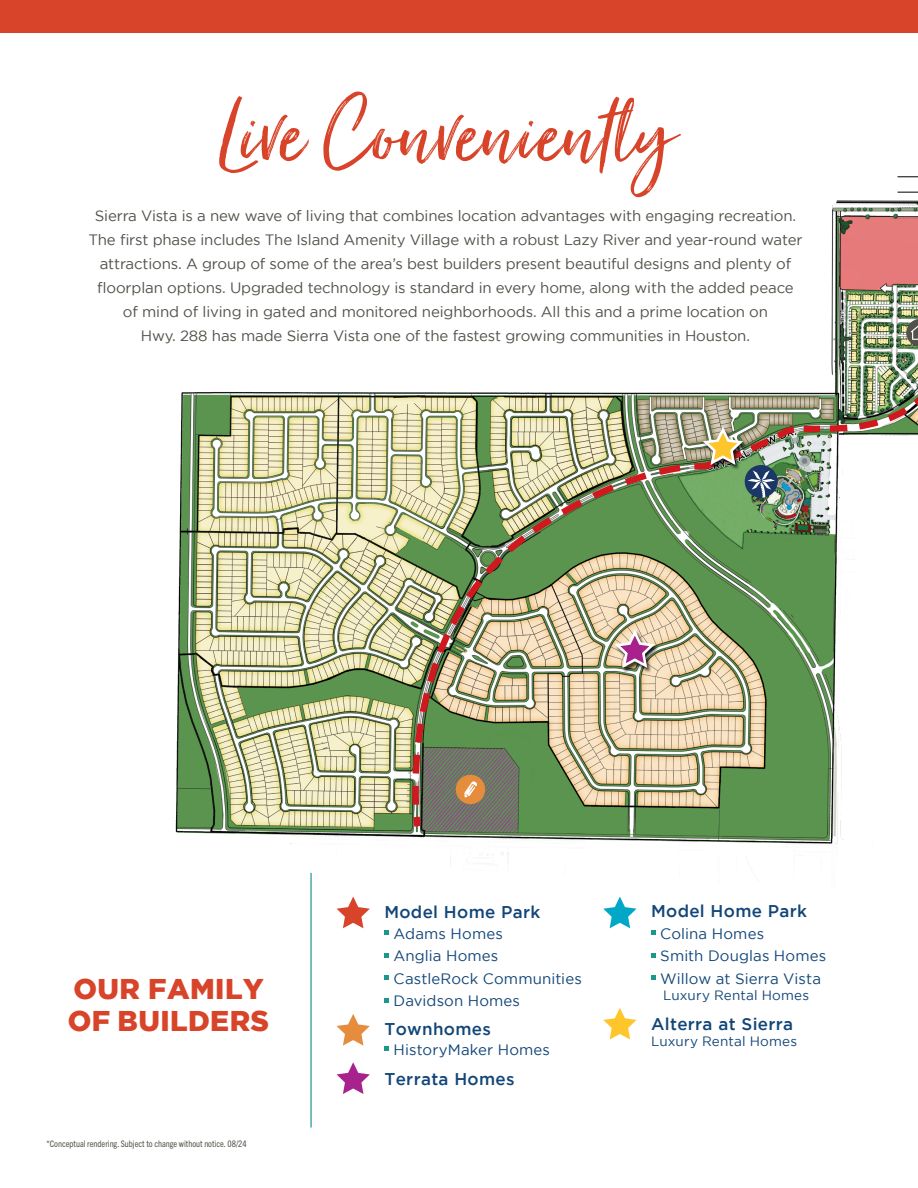
<style>
.page{position:relative;width:918px;height:1188px;background:#fff}
.page>*{position:absolute;margin:0;border:0;box-sizing:border-box;transform-origin:0 0}
.t1{font:110.25px "Just Lovely";color:#d84429}
.t2{font:900 28.5px/31.5px "Gotham";letter-spacing:.015em;color:#d84429}
.t3{font:16.95px "Gotham";letter-spacing:.02em;color:#134678}
.t4{font:15px/24px "Gotham";letter-spacing:-.01em;color:#52524a;text-align:center}
.t5{font:15px/22.5px "Gotham";letter-spacing:.01em;color:#134678}
.t6{font:13.5px "Gotham";letter-spacing:.01em;color:#134678}
.t7{font:condensed 9px "Trade Gothic Next LT Pro";color:#52524a}
</style>
<div class="page">
<div style="left:0;top:0;width:918px;height:32px;background:#d84429"></div>
<hr style="left:310px;top:873px;width:2px;height:255px;background:#19988b">
<svg style="left:337px;top:898px;width:33px;height:30px"></svg>
<svg style="left:603px;top:898px;width:34px;height:30px"></svg>
<svg style="left:384px;top:931px;width:5px;height:4px"></svg>
<svg style="left:384px;top:953px;width:5px;height:5px"></svg>
<svg style="left:384px;top:976px;width:5px;height:4px"></svg>
<svg style="left:384px;top:998px;width:5px;height:5px"></svg>
<svg style="left:651px;top:931px;width:5px;height:4px"></svg>
<svg style="left:651px;top:953px;width:5px;height:5px"></svg>
<svg style="left:651px;top:976px;width:5px;height:4px"></svg>
<svg style="left:337px;top:1014px;width:33px;height:32px"></svg>
<svg style="left:384px;top:1046px;width:5px;height:5px"></svg>
<img style="left:175px;top:392px;width:668px;height:506px">
<svg style="left:410px;top:32px;width:508px;height:801px"></svg>
<img style="left:852px;top:292px;width:66px;height:142px">
<img style="left:410px;top:525px;width:128px;height:286px">
<div style="left:614px;top:629px;width:46px;height:44px;background:#000;opacity:.75"></div>
<svg style="left:612px;top:629px;width:46px;height:41px;background:#c5a4a4"></svg>
<img style="left:700px;top:426px;width:82px;height:72px">
<svg style="left:337px;top:1062px;width:33px;height:32px"></svg>
<svg style="left:603px;top:1008px;width:34px;height:32px"></svg>
<h1 class="t1" style="left:218px;top:67px;width:456px">Live Conveniently</h1>
<p class="t4" style="left:88px;top:204px;width:716px">Sierra Vista is a new wave of living that combines location advantages with engaging recreation.<br>The first phase includes The Island Amenity Village with a robust Lazy River and year-round water attractions. A group of some of the area’s best builders present beautiful designs and plenty of floorplan options. Upgraded technology is standard in every home, along with the added peace of mind of living in gated and monitored neighborhoods. All this and a prime location on<br>Hwy. 288 has made Sierra Vista one of the fastest growing communities in Houston.</p>
<h2 class="t2" style="left:68px;top:973px;width:203px">OUR FAMILY<br>OF BUILDERS</h2>
<p class="t7" style="left:46px;top:1138px;width:202px">*Conceptual rendering. Subject to change without notice. 08/24</p>
<p class="t3" style="left:384px;top:903px;width:158px">Model Home Park</p>
<p class="t3" style="left:651px;top:902px;width:158px">Model Home Park</p>
<p class="t5" style="left:394px;top:922px;width:190px">Adams Homes<br>Anglia Homes<br>CastleRock Communities<br>Davidson Homes</p>
<p class="t5" style="left:660px;top:922px;width:168px">Colina Homes<br>Smith Douglas Homes<br>Willow at Sierra Vista</p>
<p class="t6" style="left:663px;top:988px;width:147px">Luxury Rental Homes</p>
<p class="t3" style="left:384px;top:1019px;width:108px">Townhomes</p>
<p class="t5" style="left:394px;top:1038px;width:158px">HistoryMaker Homes</p>
<p class="t3" style="left:384px;top:1070px;width:132px">Terrata Homes</p>
<p class="t3" style="left:651px;top:1014px;width:144px">Alterra at Sierra</p>
<p class="t6" style="left:651px;top:1034px;width:147px">Luxury Rental Homes</p>
</div>
